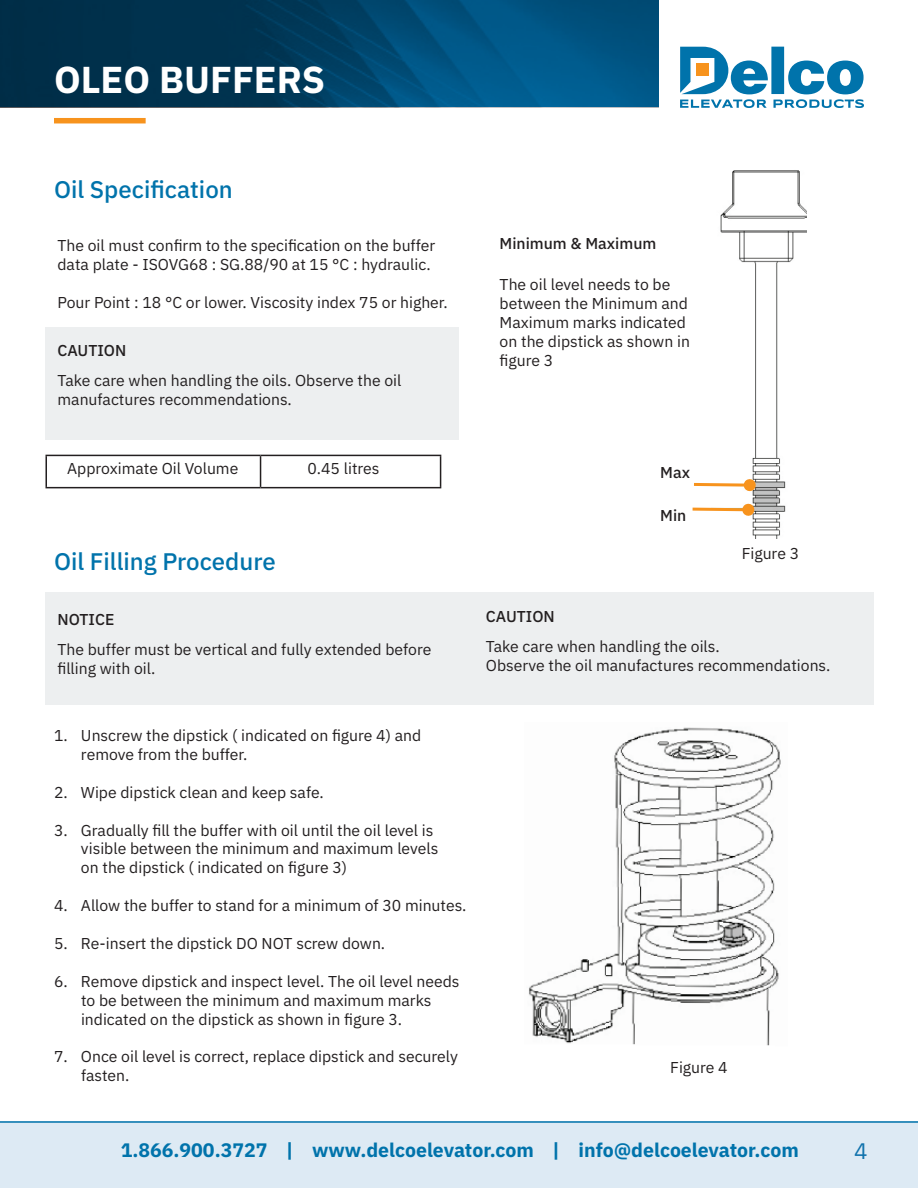
<style>
.page{position:relative;width:918px;height:1188px;background:#fff}
.page>*{position:absolute;margin:0;border:0;box-sizing:border-box;transform-origin:0 0}
.t1{font:700 37.5px "IBM Plex Sans";color:#fff}
.Paragraph_Style_1{font:500 24px "IBM Plex Sans";color:#0073ab}
.t2{font:22.5px "IBM Plex Sans";color:#0f72ac}
.t3{font:700 19.5px "IBM Plex Sans";color:#0073ab}
.D_Text{font:15.75px/18.9px "IBM Plex Sans";color:#231f20}
.D_Text-2{font:500 15.75px "IBM Plex Sans";color:#231f20}
</style>
<div class="page">
<svg style="left:680px;top:47px;width:184px;height:61px"></svg>
<svg style="left:0;top:0;width:659px;height:107px;background:#004267"></svg>
<div style="left:54px;top:118px;width:92px;height:5px;background:#f7931d"></div>
<div style="left:0;top:1121px;width:918px;height:67px;background:#ddeaf4"></div>
<hr style="left:0;top:1121px;width:918px;height:2px;background:#0073ab">
<div style="left:45px;top:327px;width:414px;height:113px;background:#edeff0"></div>
<hr style="left:45px;top:455px;width:216px;height:1px;background:#231f20">
<hr style="left:45px;top:456px;width:2px;height:31px;background:#231f20">
<hr style="left:261px;top:455px;width:180px;height:1px;background:#231f20">
<hr style="left:260px;top:456px;width:1px;height:31px;background:#231f20">
<hr style="left:440px;top:456px;width:1px;height:31px;background:#231f20">
<hr style="left:45px;top:487px;width:216px;height:1px;background:#231f20">
<hr style="left:261px;top:487px;width:180px;height:1px;background:#231f20">
<img style="left:720px;top:170px;width:87px;height:369px">
<svg style="left:694px;top:478px;width:63px;height:14px"></svg>
<div style="left:783px;top:321px;width:50px;height:54px;background:#fff"></div>
<svg style="left:692px;top:503px;width:63px;height:14px"></svg>
<div style="left:45px;top:592px;width:829px;height:112px;background:#edeff0"></div>
<img style="left:529px;top:727px;width:252px;height:319px">
<h1 class="t1" style="left:54px;top:50px;width:273px">OLEO BUFFERS</h1>
<p class="Paragraph_Style_1" style="left:54px;top:171px;width:180px">Oil Specification</p>
<p class="D_Text" style="left:58px;top:235px;width:379px">The oil must confirm to the specification on the buffer data plate - ISOVG68 : SG.88/90 at 15 °C : hydraulic.</p>
<p class="D_Text" style="left:58px;top:292px;width:392px">Pour Point : 18 °C or lower. Viscosity index 75 or higher.</p>
<p class="D_Text-2" style="left:58px;top:338px;width:70px">CAUTION</p>
<p class="D_Text" style="left:58px;top:370px;width:345px">Take care when handling the oils. Observe the oil manufactures recommendations.</p>
<p class="D_Text" style="left:67px;top:457px;width:173px">Approximate Oil Volume</p>
<p class="D_Text" style="left:307px;top:457px;width:74px">0.45 litres</p>
<p class="Paragraph_Style_1" style="left:54px;top:543px;width:223px">Oil Filling Procedure</p>
<p class="D_Text-2" style="left:58px;top:607px;width:58px">NOTICE</p>
<p class="D_Text" style="left:58px;top:639px;width:375px">The buffer must be vertical and fully extended before filling with oil.</p>
<p class="D_Text-2" style="left:500px;top:231px;width:158px">Minimum &amp; Maximum</p>
<p class="D_Text" style="left:500px;top:274px;width:192px">The oil level needs to be between the Minimum and<br>Maximum marks indicated on the dipstick as shown in figure 3</p>
<p class="D_Text-2" style="left:660px;top:461px;width:31px">Max</p>
<p class="D_Text-2" style="left:660px;top:503px;width:28px">Min</p>
<p class="D_Text" style="left:742px;top:543px;width:59px">Figure 3</p>
<p class="D_Text-2" style="left:486px;top:604px;width:70px">CAUTION</p>
<p class="D_Text" style="left:486px;top:636px;width:235px">Take care when handling the oils.</p>
<p class="D_Text" style="left:486px;top:654px;width:346px">Observe the oil manufactures recommendations.</p>
<p class="D_Text" style="left:54px;top:725px;width:369px">1. Unscrew the dipstick ( indicated on figure 4) and</p>
<p class="D_Text" style="left:81px;top:744px;width:168px">remove from the buffer.</p>
<p class="D_Text" style="left:54px;top:781px;width:271px">2. Wipe dipstick clean and keep safe.</p>
<p class="D_Text" style="left:54px;top:819px;width:381px">3. Gradually fill the buffer with oil until the oil level is</p>
<p class="D_Text" style="left:81px;top:838px;width:359px">visible between the minimum and maximum levels</p>
<p class="D_Text" style="left:81px;top:857px;width:268px">on the dipstick ( indicated on figure 3)</p>
<p class="D_Text" style="left:54px;top:895px;width:414px">4. Allow the buffer to stand for a minimum of 30 minutes.</p>
<p class="D_Text" style="left:54px;top:933px;width:333px">5. Re-insert the dipstick DO NOT screw down.</p>
<p class="D_Text" style="left:81px;top:970px;width:380px;text-indent:-27px">6. Remove dipstick and inspect level. The oil level needs to be between the minimum and maximum marks indicated on the dipstick as shown in figure 3.</p>
<p class="D_Text" style="left:81px;top:1046px;width:378px;text-indent:-27px">7. Once oil level is correct, replace dipstick and securely fasten.</p>
<p class="D_Text" style="left:670px;top:1057px;width:59px">Figure 4</p>
<p class="t3" style="left:121px;top:1135px;width:680px">1.866.900.3727 | www.delcoelevator.com | info@delcoelevator.com</p>
<h3 class="t2" style="left:854px;top:1133px;width:15px">4</h3>
</div>
